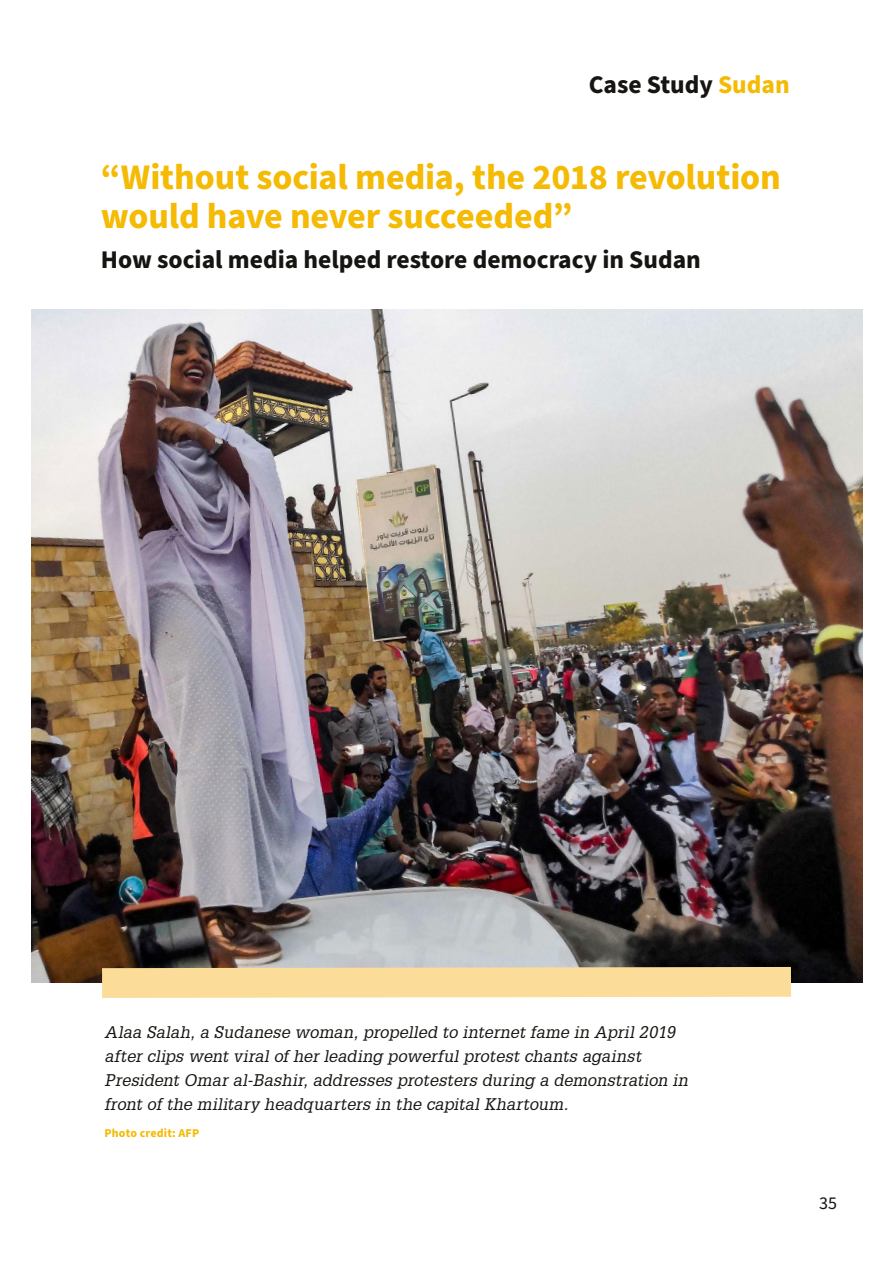
<style>
.page{position:relative;width:893px;height:1263px;background:#fff}
.page>*{position:absolute;margin:0;border:0;box-sizing:border-box;transform-origin:0 0}
.t1{font:700 36px/39px "Source Sans Pro";letter-spacing:-.005em;color:#f4ba04}
.t2{font:700 25.5px "Source Sans Pro";color:#161511}
.t3{font:18px "Source Sans Pro";color:#161511}
.t4{font:italic 16.5px/24px "Glypha LT Std";color:#161511}
.t5{font:700 12px "Source Sans Pro";letter-spacing:.015em;color:#f4ba04}
.s1{color:#f4ba04}
</style>
<div class="page">
<img style="left:31px;top:309px;width:831px;height:673px">
<svg style="left:102px;top:967px;width:689px;height:31px;background:#f9db9a"></svg>
<h2 class="t2" style="left:589px;top:67px;width:202px">Case Study <span class="s1">Sudan</span></h2>
<h1 class="t1" style="left:101px;top:159px;width:681px">“Without social media, the 2018 revolution would have never succeeded”</h1>
<h2 class="t2" style="left:101px;top:242px;width:602px">How social media helped restore democracy in Sudan</h2>
<p class="t4" style="left:105px;top:1020px;width:588px">Alaa Salah, a Sudanese woman, propelled to internet fame in April 2019 after clips went viral of her leading powerful protest chants against President Omar al-Bashir, addresses protesters during a demonstration in front of the military headquarters in the capital Khartoum.</p>
<p class="t5" style="left:105px;top:1125px;width:96px">Photo credit: AFP</p>
<p class="t3" style="left:819px;top:1191px;width:19px">35</p>
</div>
